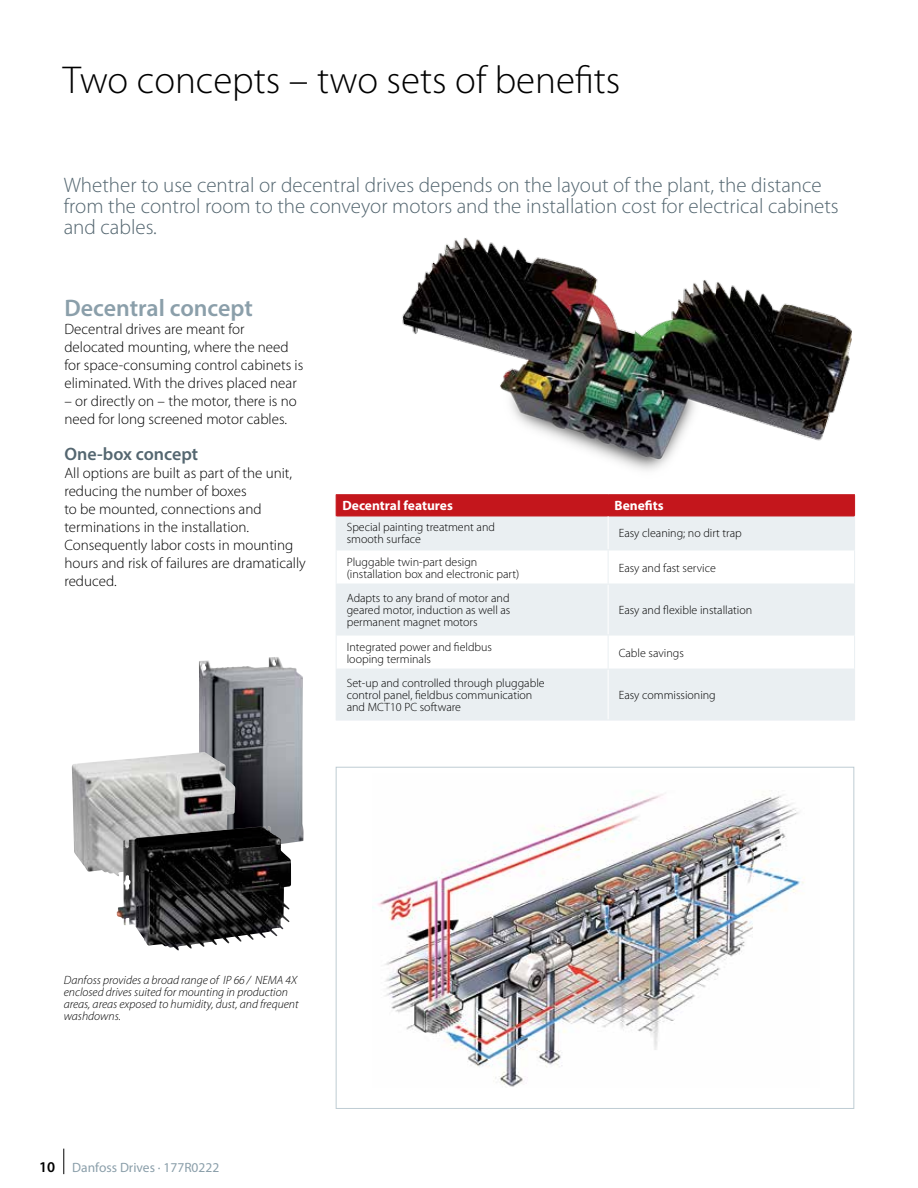
<style>
.page{position:relative;width:918px;height:1188px;background:#fff}
.page>*{position:absolute;margin:0;border:0;box-sizing:border-box;transform-origin:0 0}
.t1{font:300 39px "Myriad Pro";color:#000}
.t2{font:600 24px "Myriad Pro";color:#8b9faa}
.t3{font:300 21px/21px "Myriad Pro";color:#546670}
.t4{font:600 18px "Myriad Pro";color:#546670}
.t5{font:300 15px/18px "Myriad Pro";color:#000}
.t6{font:700 13.5px "Myriad Pro";color:#fff}
.t7{font:13.5px "Myriad Pro";color:#8b9faa}
.t8{font:300 12px/12px "Myriad Pro";color:#000}
.t9{font:italic 300 12px/12px "Myriad Pro";color:#000}
.s1{font-weight:600;font-size:15px;color:#000}
</style>
<div class="page">
<svg style="left:63px;top:1149px;width:1px;height:25px"></svg>
<img style="left:373px;top:790px;width:431px;height:297px">
<svg style="left:337px;top:517px;width:517px;height:203px;fill:#eaeff2"></svg>
<hr style="left:336px;top:494px;width:272px;height:1px;background:#c4161c">
<hr style="left:608px;top:494px;width:247px;height:1px;background:#c4161c">
<hr style="left:336px;top:516px;width:272px;height:1px;background:#c4161c">
<hr style="left:608px;top:516px;width:247px;height:1px;background:#c4161c">
<hr style="left:608px;top:516px;width:1px;height:34px;background:#fff">
<hr style="left:608px;top:584px;width:1px;height:51px;background:#fff">
<hr style="left:608px;top:669px;width:1px;height:51px;background:#fff">
<div style="left:336px;top:495px;width:519px;height:21px;background:#c4161c"></div>
<hr style="left:336px;top:516px;width:1px;height:34px;background:#eaeff2">
<hr style="left:854px;top:516px;width:1px;height:34px;background:#eaeff2">
<hr style="left:336px;top:550px;width:1px;height:34px;background:#eaeff2">
<hr style="left:336px;top:550px;width:272px;height:1px;background:#eaeff2">
<hr style="left:608px;top:550px;width:247px;height:1px;background:#eaeff2">
<hr style="left:608px;top:550px;width:1px;height:34px;background:#eaeff2">
<hr style="left:854px;top:550px;width:1px;height:34px;background:#eaeff2">
<hr style="left:336px;top:584px;width:1px;height:51px;background:#eaeff2">
<hr style="left:336px;top:584px;width:272px;height:1px;background:#eaeff2">
<hr style="left:608px;top:584px;width:247px;height:1px;background:#eaeff2">
<hr style="left:854px;top:584px;width:1px;height:51px;background:#eaeff2">
<hr style="left:336px;top:635px;width:1px;height:34px;background:#eaeff2">
<hr style="left:336px;top:635px;width:272px;height:1px;background:#eaeff2">
<hr style="left:608px;top:635px;width:247px;height:1px;background:#eaeff2">
<hr style="left:608px;top:635px;width:1px;height:34px;background:#eaeff2">
<hr style="left:854px;top:635px;width:1px;height:34px;background:#eaeff2">
<hr style="left:336px;top:669px;width:1px;height:51px;background:#eaeff2">
<hr style="left:336px;top:669px;width:272px;height:1px;background:#eaeff2">
<hr style="left:336px;top:720px;width:272px;height:1px;background:#eaeff2">
<hr style="left:608px;top:669px;width:247px;height:1px;background:#eaeff2">
<hr style="left:854px;top:669px;width:1px;height:51px;background:#eaeff2">
<hr style="left:608px;top:720px;width:247px;height:1px;background:#eaeff2">
<img style="left:402px;top:237px;width:450px;height:234px">
<img style="left:199px;top:657px;width:105px;height:195px">
<img style="left:72px;top:752px;width:153px;height:124px">
<img style="left:117px;top:826px;width:151px;height:124px">
<p class="t1" style="left:63px;top:59px;width:559px">Two concepts – two sets of benefits</p>
<p class="t3" style="left:64px;top:175px;width:777px">Whether to use central or decentral drives depends on the layout of the plant, the distance from the control room to the conveyor motors and the installation cost for electrical cabinets and cables.</p>
<p class="t2" style="left:64px;top:292px;width:190px">Decentral concept</p>
<p class="t5" style="left:64px;top:320px;width:240px">Decentral drives are meant for delocated mounting, where the need for space-consuming control cabinets is eliminated. With the drives placed near</p>
<p class="t5" style="left:64px;top:392px;width:234px">– or directly on – the motor, there is no need for long screened motor cables.</p>
<p class="t4" style="left:64px;top:442px;width:135px">One-box concept</p>
<p class="t5" style="left:64px;top:464px;width:243px">All options are built as part of the unit, reducing the number of boxes<br>to be mounted, connections and terminations in the installation.<br>Consequently labor costs in mounting hours and risk of failures are dramatically reduced.</p>
<p class="t6" style="left:343px;top:497px;width:112px">Decentral features</p>
<p class="t6" style="left:615px;top:497px;width:51px">Benefits</p>
<p class="t8" style="left:347px;top:522px;width:150px">Special painting treatment and smooth surface</p>
<p class="t8" style="left:619px;top:528px;width:125px">Easy cleaning; no dirt trap</p>
<p class="t8" style="left:347px;top:556px;width:174px">Pluggable twin-part design (installation box and electronic part)</p>
<p class="t8" style="left:619px;top:562px;width:99px">Easy and fast service</p>
<p class="t8" style="left:347px;top:592px;width:165px;text-align:justify">Adapts to any brand of motor and geared motor, induction as well as permanent magnet motors</p>
<p class="t8" style="left:619px;top:604px;width:135px">Easy and flexible installation</p>
<p class="t8" style="left:347px;top:641px;width:147px">Integrated power and fieldbus looping terminals</p>
<p class="t8" style="left:619px;top:647px;width:67px">Cable savings</p>
<p class="t8" style="left:347px;top:677px;width:199px">Set-up and controlled through pluggable control panel, fieldbus communication and MCT10 PC software</p>
<p class="t8" style="left:619px;top:689px;width:99px">Easy commissioning</p>
<p class="t9" style="left:64px;top:974px;width:236px">Danfoss provides a broad range of IP 66 / NEMA 4X enclosed drives suited for mounting in production areas, areas exposed to humidity, dust, and frequent washdowns.</p>
<p class="t7" style="left:39px;top:1159px;width:182px"><span class="s1">10</span> Danfoss Drives · 177R0222</p>
</div>
